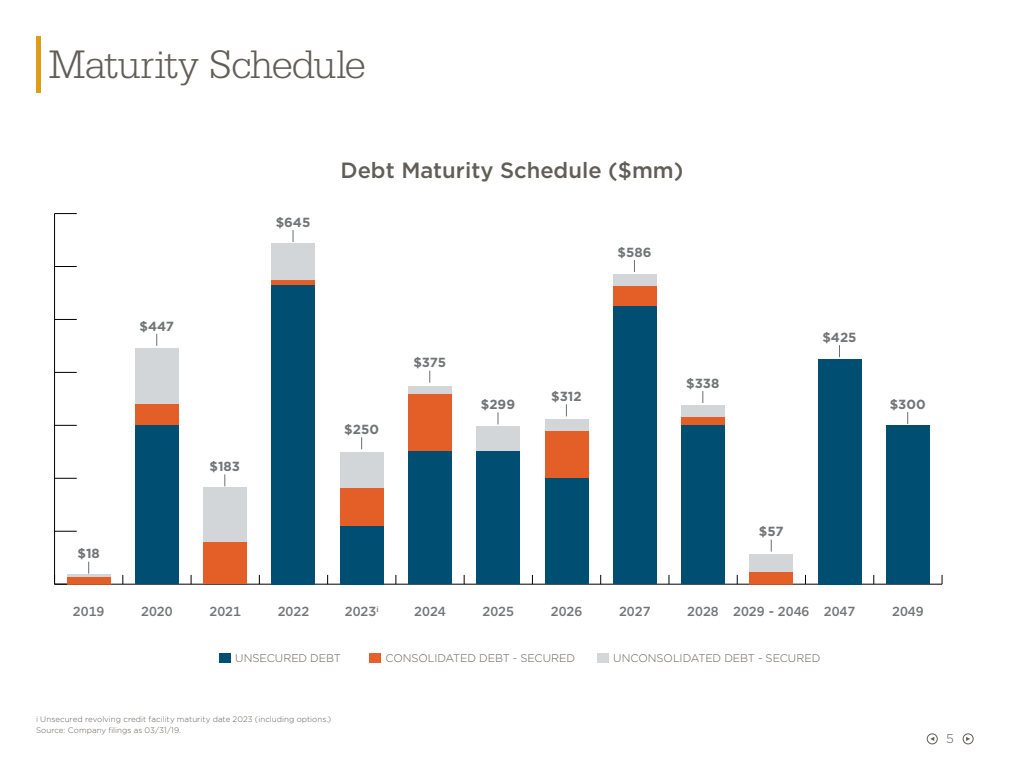
<style>
.page{position:relative;width:1024px;height:769px;background:#fff}
.page>*{position:absolute;margin:0;border:0;box-sizing:border-box;transform-origin:0 0}
.t1{font:300 42px "Serifa Std";letter-spacing:-.025em;color:#615d57}
.t2{font:500 22px "Gotham";color:#615d57}
.t3{font:700 13.2px "Gotham";color:#727576}
.t4{font:500 13.1px "Gotham";color:#727576}
.t5{font:300 12.8px "Gotham";color:#615d57}
.t6{font:300 11.1px "Gotham";letter-spacing:-.005em;color:#615d57}
.t7{font:300 8px/11px "Gotham";letter-spacing:.005em;color:#615d57}
.t8{font:500 7.7px "Gotham";color:#727576}
</style>
<div class="page">
<div style="left:927px;top:733px;width:11px;height:10px;border:1px solid #615d57;border-radius:50%"></div>
<div style="left:963px;top:733px;width:11px;height:10px;border:1px solid #615d57;border-radius:50%"></div>
<svg style="left:88px;top:561px;width:1px;height:12px"></svg>
<svg style="left:771px;top:539px;width:1px;height:12px"></svg>
<svg style="left:156px;top:333px;width:1px;height:12px"></svg>
<svg style="left:293px;top:230px;width:1px;height:12px"></svg>
<svg style="left:225px;top:474px;width:1px;height:12px"></svg>
<svg style="left:361px;top:437px;width:1px;height:12px"></svg>
<svg style="left:498px;top:412px;width:1px;height:12px"></svg>
<svg style="left:430px;top:370px;width:1px;height:12px"></svg>
<svg style="left:566px;top:404px;width:1px;height:12px"></svg>
<svg style="left:634px;top:260px;width:1px;height:12px"></svg>
<svg style="left:839px;top:345px;width:1px;height:12px"></svg>
<hr style="left:55px;top:583px;width:887px;height:1px;background:#000">
<hr style="left:54px;top:213px;width:1px;height:370px;background:#000">
<svg style="left:54px;top:574px;width:23px;height:10px"></svg>
<svg style="left:55px;top:530px;width:22px;height:1px"></svg>
<svg style="left:55px;top:477px;width:22px;height:1px"></svg>
<svg style="left:55px;top:425px;width:22px;height:1px"></svg>
<svg style="left:55px;top:372px;width:22px;height:1px"></svg>
<svg style="left:55px;top:319px;width:22px;height:1px"></svg>
<svg style="left:55px;top:266px;width:22px;height:1px"></svg>
<svg style="left:55px;top:213px;width:22px;height:1px"></svg>
<hr style="left:67px;top:574px;width:44px;height:2px;background:#d3d6d8">
<div style="left:135px;top:347px;width:44px;height:57px;background:#d3d6d8"></div>
<div style="left:203px;top:487px;width:44px;height:55px;background:#d3d6d8"></div>
<div style="left:272px;top:243px;width:43px;height:37px;background:#d3d6d8"></div>
<div style="left:340px;top:451px;width:44px;height:37px;background:#d3d6d8"></div>
<div style="left:408px;top:385px;width:44px;height:9px;background:#d3d6d8"></div>
<div style="left:476px;top:425px;width:44px;height:26px;background:#d3d6d8"></div>
<div style="left:545px;top:418px;width:43px;height:13px;background:#d3d6d8"></div>
<div style="left:613px;top:274px;width:44px;height:12px;background:#d3d6d8"></div>
<div style="left:681px;top:405px;width:44px;height:12px;background:#d3d6d8"></div>
<div style="left:750px;top:553px;width:43px;height:18px;background:#d3d6d8"></div>
<div style="left:67px;top:576px;width:44px;height:7px;background:#e45f28"></div>
<div style="left:135px;top:404px;width:44px;height:21px;background:#e45f28"></div>
<div style="left:203px;top:542px;width:44px;height:41px;background:#e45f28"></div>
<div style="left:272px;top:280px;width:43px;height:5px;background:#e45f28"></div>
<div style="left:340px;top:488px;width:44px;height:37px;background:#e45f28"></div>
<div style="left:408px;top:394px;width:44px;height:57px;background:#e45f28"></div>
<div style="left:545px;top:431px;width:43px;height:47px;background:#e45f28"></div>
<div style="left:613px;top:286px;width:44px;height:20px;background:#e45f28"></div>
<div style="left:681px;top:417px;width:44px;height:8px;background:#e45f28"></div>
<div style="left:750px;top:571px;width:43px;height:12px;background:#e45f28"></div>
<div style="left:135px;top:425px;width:44px;height:158px;background:#004e71"></div>
<div style="left:272px;top:285px;width:43px;height:298px;background:#004e71"></div>
<div style="left:340px;top:525px;width:44px;height:58px;background:#004e71"></div>
<div style="left:408px;top:451px;width:44px;height:132px;background:#004e71"></div>
<div style="left:476px;top:451px;width:44px;height:132px;background:#004e71"></div>
<div style="left:545px;top:478px;width:43px;height:105px;background:#004e71"></div>
<div style="left:613px;top:306px;width:44px;height:277px;background:#004e71"></div>
<div style="left:681px;top:425px;width:44px;height:158px;background:#004e71"></div>
<div style="left:818px;top:359px;width:43px;height:224px;background:#004e71"></div>
<div style="left:886px;top:425px;width:44px;height:158px;background:#004e71"></div>
<div style="left:219px;top:652px;width:11px;height:10px;background:#004e71"></div>
<div style="left:369px;top:652px;width:12px;height:10px;background:#e6602c"></div>
<div style="left:597px;top:652px;width:11px;height:10px;background:#d4d6d7"></div>
<div style="left:36px;top:36px;width:5px;height:57px;background:#de9c17"></div>
<h1 class="t1" style="left:49px;top:41px;width:319px">Maturity Schedule</h1>
<h3 class="t3" style="left:276px;top:213px;width:36px">$645</h3>
<h2 class="t2" style="left:340px;top:156px;width:345px">Debt Maturity Schedule ($mm)</h2>
<h3 class="t3" style="left:618px;top:243px;width:35px">$586</h3>
<h3 class="t3" style="left:140px;top:317px;width:36px">$447</h3>
<h3 class="t3" style="left:77px;top:544px;width:24px">$18</h3>
<h3 class="t3" style="left:210px;top:457px;width:32px">$183</h3>
<h3 class="t3" style="left:344px;top:420px;width:36px">$250</h3>
<h3 class="t3" style="left:413px;top:353px;width:34px">$375</h3>
<h3 class="t3" style="left:481px;top:395px;width:36px">$299</h3>
<h3 class="t3" style="left:551px;top:387px;width:32px">$312</h3>
<h3 class="t3" style="left:686px;top:374px;width:35px">$338</h3>
<h3 class="t3" style="left:822px;top:328px;width:36px">$425</h3>
<h3 class="t3" style="left:890px;top:395px;width:37px">$300</h3>
<h3 class="t3" style="left:759px;top:522px;width:26px">$57</h3>
<p class="t8" style="left:376px;top:603px;width:4px">i</p>
<h3 class="t4" style="left:73px;top:602px;width:33px">2019</h3>
<h3 class="t4" style="left:141px;top:602px;width:33px">2020</h3>
<h3 class="t4" style="left:209px;top:602px;width:33px">2021</h3>
<h3 class="t4" style="left:278px;top:602px;width:33px">2022</h3>
<h3 class="t6" style="left:235px;top:650px;width:107px">UNSECURED DEBT</h3>
<h3 class="t6" style="left:385px;top:650px;width:191px">CONSOLIDATED DEBT - SECURED</h3>
<h3 class="t6" style="left:613px;top:650px;width:209px">UNCONSOLIDATED DEBT - SECURED</h3>
<h3 class="t4" style="left:345px;top:602px;width:33px">2023</h3>
<h3 class="t4" style="left:414px;top:602px;width:33px">2024</h3>
<h3 class="t4" style="left:483px;top:602px;width:33px">2025</h3>
<h3 class="t4" style="left:551px;top:602px;width:33px">2026</h3>
<h3 class="t4" style="left:619px;top:602px;width:33px">2027</h3>
<h3 class="t4" style="left:687px;top:602px;width:170px">2028 2029 - 2046 2047</h3>
<h3 class="t4" style="left:892px;top:602px;width:33px">2049</h3>
<p class="t7" style="left:36px;top:712px;width:297px">i Unsecured revolving credit facility maturity date 2023 (including options.)<br>Source: Company filings as 03/31/19.</p>
<h3 class="t5" style="left:946px;top:730px;width:9px">5</h3>
</div>
